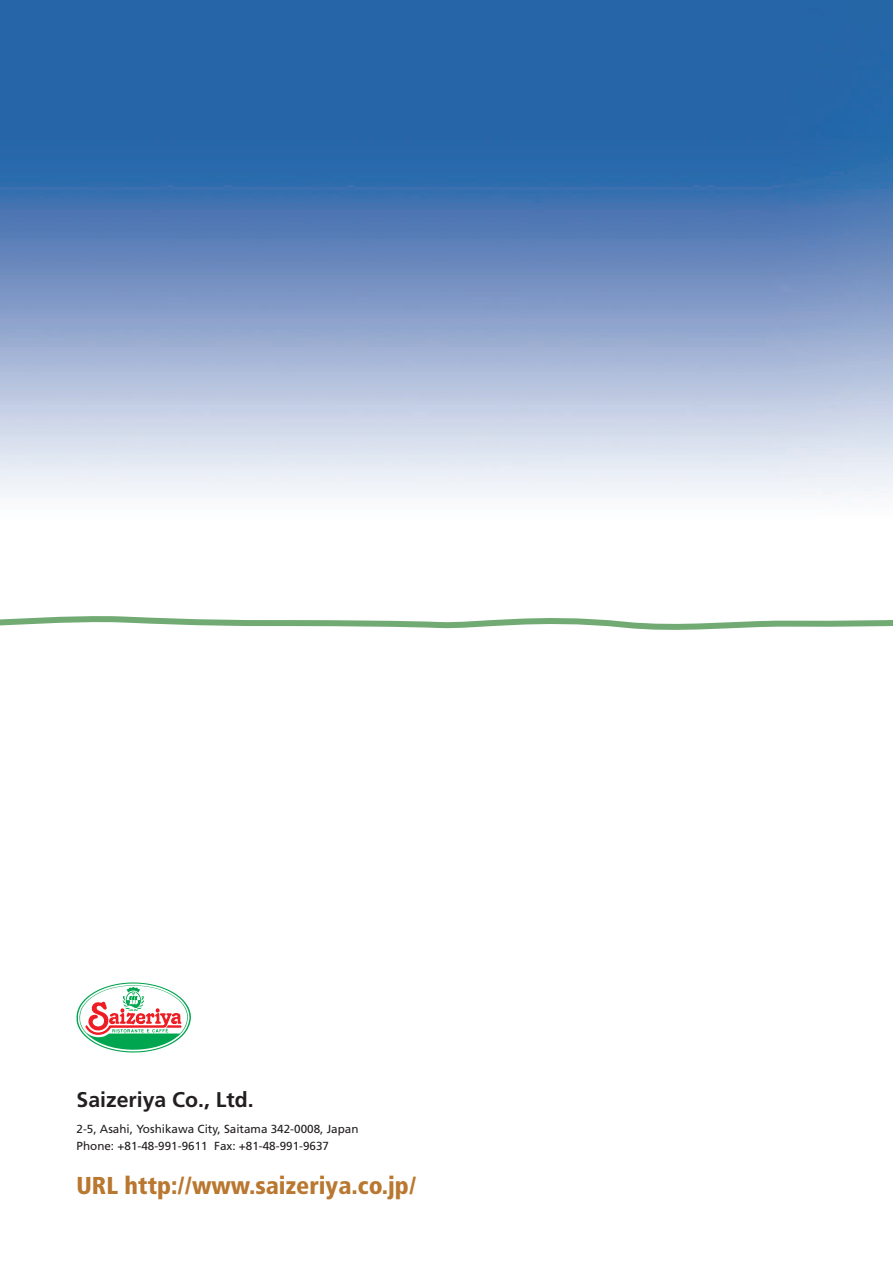
<style>
.page{position:relative;width:893px;height:1263px;background:#fff}
.page>*{position:absolute;margin:0;border:0;box-sizing:border-box;transform-origin:0 0}
.t1{font:900 condensed 24.45px "Frutiger";color:#b97730}
.t2{font:700 21.3px "Frutiger";color:#231f20}
.t3{font:11.7px/17px "Frutiger";color:#231f20}
</style>
<div class="page">
<img style="left:0;top:0;width:893px;height:498px">
<svg style="left:0;top:616px;width:893px;height:14px"></svg>
<svg style="left:77px;top:982px;width:114px;height:70px"></svg>
<h2 class="t2" style="left:77px;top:1091px;width:179px">Saizeriya Co., Ltd.</h2>
<p class="t3" style="left:77px;top:1121px;width:283px">2-5, Asahi, Yoshikawa City, Saitama 342-0008, Japan<br>Phone: +81-48-991-9611 Fax: +81-48-991-9637</p>
<h1 class="t1" style="left:77px;top:1176px;width:341px">URL http://www.saizeriya.co.jp/</h1>
</div>
